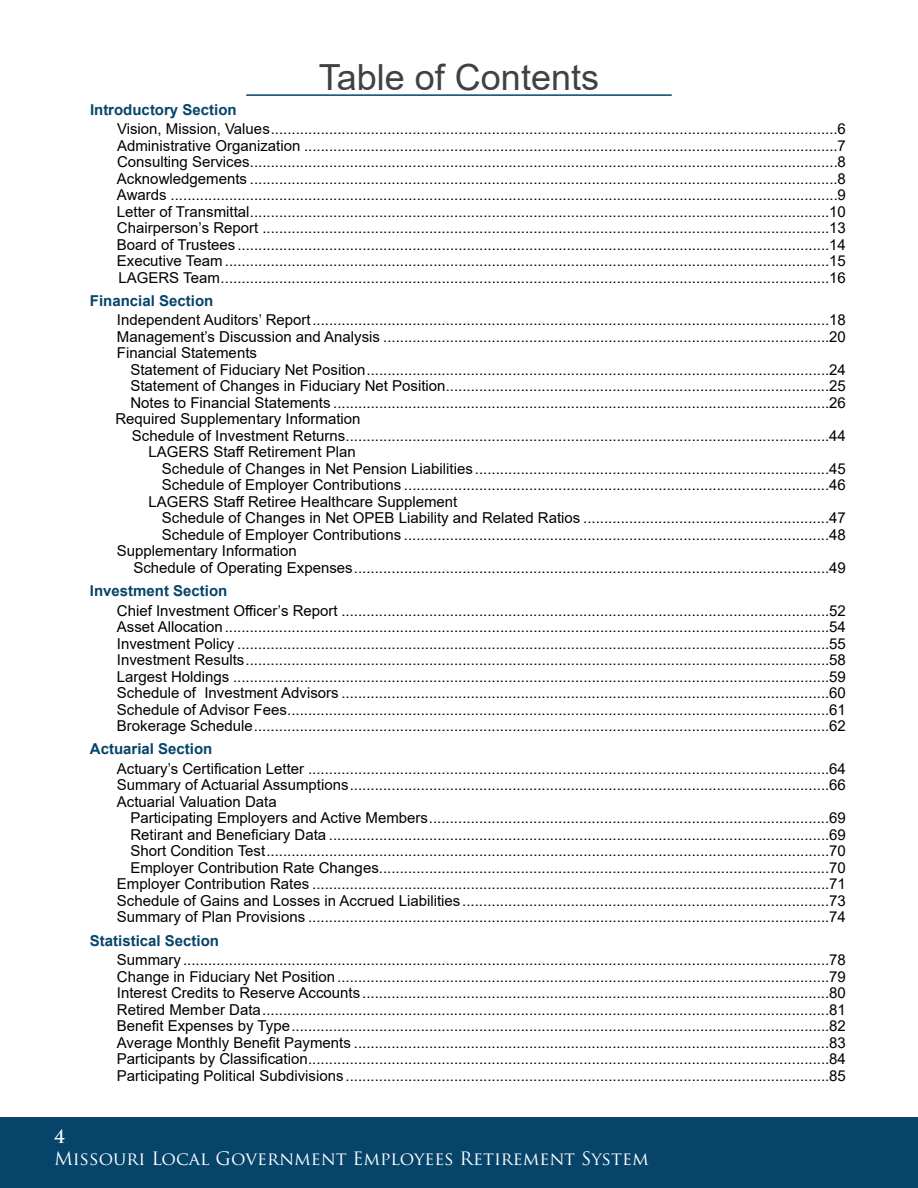
<style>
.page{position:relative;width:918px;height:1188px;background:#fff}
.page>*{position:absolute;margin:0;border:0;box-sizing:border-box;transform-origin:0 0}
.t1{font:36px "Arial";color:#414141}
.t2{font:18px "Trajan Pro";color:#fff}
.t3{font:700 18px "Trajan Pro";color:#fff}
.t4{font:15px/16.5px "Arial";color:#000;text-align:justify}
.t5{font:700 15px "Arial";color:#06446a}
</style>
<div class="page">
<div style="left:0;top:1117px;width:918px;height:71px;background:#06446a"></div>
<hr style="left:246px;top:94px;width:426px;height:2px;background:#06446a">
<h1 class="t1" style="left:319px;top:52px;width:282px">Table of Contents</h1>
<p class="t5" style="left:90px;top:99px;width:148px">Introductory Section</p>
<p class="t4" style="left:117px;top:120px;width:731px">Vision, Mission, Values........................................................................................................................................6<br>Administrative Organization ................................................................................................................................7<br>Consulting Services.............................................................................................................................................8<br>Acknowledgements .............................................................................................................................................8<br>Awards ................................................................................................................................................................9<br>Letter of Transmittal...........................................................................................................................................10<br>Chairperson’s Report ........................................................................................................................................13<br>Board of Trustees ..............................................................................................................................................14<br>Executive Team .................................................................................................................................................15<br>LAGERS Team..................................................................................................................................................16</p>
<p class="t5" style="left:90px;top:290px;width:125px">Financial Section</p>
<p class="t4" style="left:117px;top:312px;width:731px">Independent Auditors’ Report............................................................................................................................18<br>Management’s Discussion and Analysis ...........................................................................................................20<br>Financial Statements</p>
<p class="t4" style="left:130px;top:361px;width:717px">Statement of Fiduciary Net Position...............................................................................................................24</p>
<p class="t4" style="left:130px;top:378px;width:717px">Statement of Changes in Fiduciary Net Position............................................................................................25</p>
<p class="t4" style="left:130px;top:394px;width:717px">Notes to Financial Statements .......................................................................................................................26</p>
<p class="t4" style="left:115px;top:411px;width:247px">Required Supplementary Information</p>
<p class="t4" style="left:132px;top:427px;width:715px">Schedule of Investment Returns....................................................................................................................44</p>
<p class="t4" style="left:148px;top:444px;width:209px">LAGERS Staff Retirement Plan</p>
<p class="t4" style="left:162px;top:460px;width:685px">Schedule of Changes in Net Pension Liabilities .....................................................................................45</p>
<p class="t4" style="left:162px;top:477px;width:685px">Schedule of Employer Contributions ......................................................................................................46</p>
<p class="t4" style="left:148px;top:493px;width:310px">LAGERS Staff Retiree Healthcare Supplement</p>
<p class="t4" style="left:162px;top:510px;width:685px">Schedule of Changes in Net OPEB Liability and Related Ratios ...........................................................47</p>
<p class="t4" style="left:162px;top:526px;width:685px">Schedule of Employer Contributions ......................................................................................................48</p>
<p class="t4" style="left:117px;top:543px;width:182px">Supplementary Information</p>
<p class="t4" style="left:133px;top:559px;width:714px">Schedule of Operating Expenses..................................................................................................................49</p>
<p class="t5" style="left:90px;top:580px;width:139px">Investment Section</p>
<p class="t4" style="left:117px;top:602px;width:731px">Chief Investment Officer’s Report .....................................................................................................................52<br>Asset Allocation.................................................................................................................................................54<br>Investment Policy ..............................................................................................................................................55<br>Investment Results............................................................................................................................................58<br>Largest Holdings ...............................................................................................................................................59<br>Schedule of Investment Advisors .....................................................................................................................60<br>Schedule of Advisor Fees..................................................................................................................................61<br>Brokerage Schedule..........................................................................................................................................62</p>
<p class="t5" style="left:90px;top:739px;width:124px">Actuarial Section</p>
<p class="t4" style="left:117px;top:760px;width:731px">Actuary’s Certification Letter .............................................................................................................................64<br>Summary of Actuarial Assumptions...................................................................................................................66<br>Actuarial Valuation Data</p>
<p class="t4" style="left:117px;top:810px;width:731px;text-align:right">Participating Employers and Active Members................................................................................................69<br>Retirant and Beneficiary Data ........................................................................................................................69<br>Short Condition Test.......................................................................................................................................70<br>Employer Contribution Rate Changes............................................................................................................70<br>Employer Contribution Rates ............................................................................................................................71<br>Schedule of Gains and Losses in Accrued Liabilities ........................................................................................73<br>Summary of Plan Provisions .............................................................................................................................74</p>
<p class="t5" style="left:90px;top:930px;width:131px">Statistical Section</p>
<p class="t4" style="left:117px;top:951px;width:731px">Summary ...........................................................................................................................................................78<br>Change in Fiduciary Net Position......................................................................................................................79<br>Interest Credits to Reserve Accounts ................................................................................................................80<br>Retired Member Data........................................................................................................................................81<br>Benefit Expenses by Type.................................................................................................................................82<br>Average Monthly Benefit Payments ..................................................................................................................83<br>Participants by Classification.............................................................................................................................84<br>Participating Political Subdivisions ....................................................................................................................85</p>
<p class="t3" style="left:54px;top:1125px;width:12px">4</p>
<p class="t2" style="left:54px;top:1147px;width:596px">Missouri Local Government Employees Retirement System</p>
</div>
